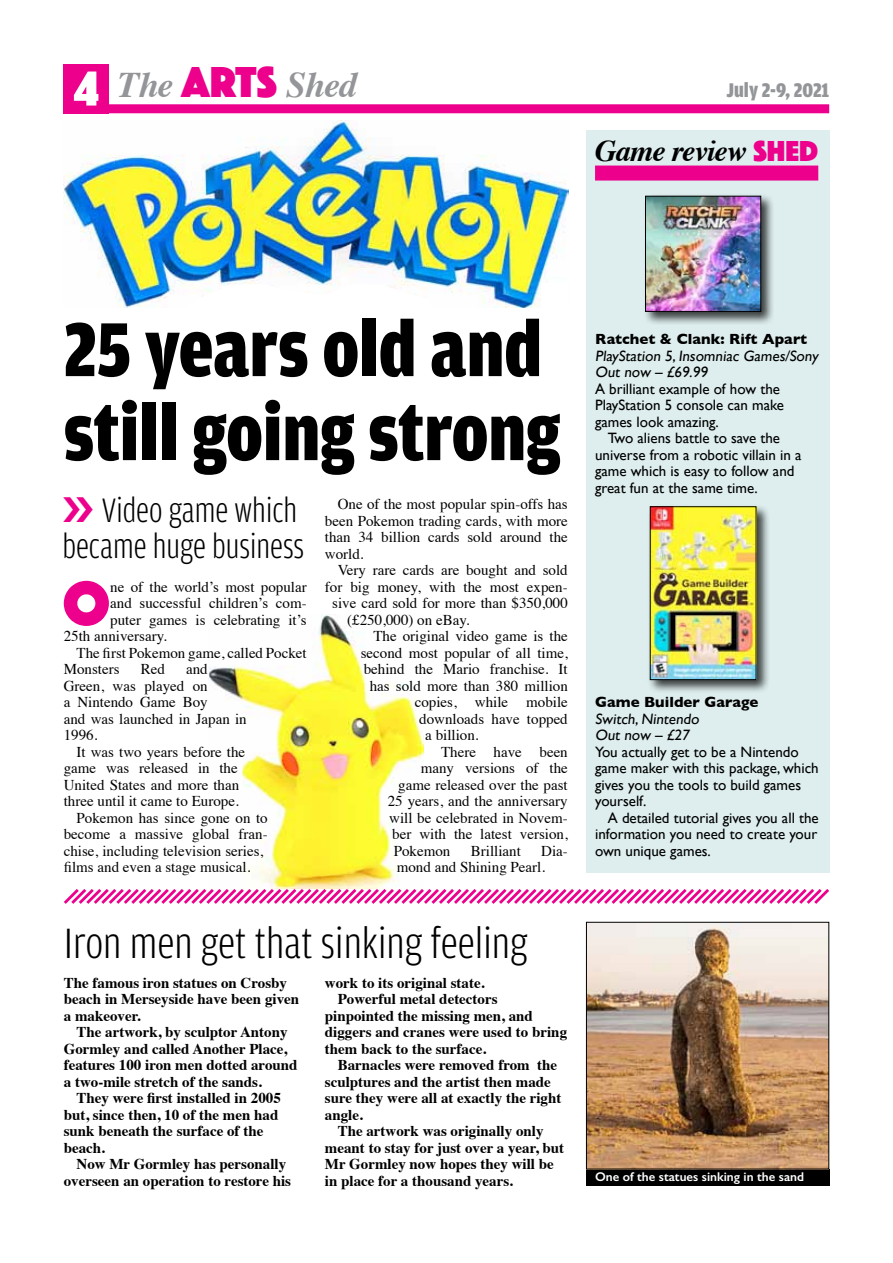
<style>
.page{position:relative;width:893px;height:1263px;background:#fff}
.page>*{position:absolute;margin:0;border:0;box-sizing:border-box;transform-origin:0 0}
.t1{font:900 81px/84px "Amplitude Cond";color:#000}
.t2{font:64.5px "Phosphate Solid";color:#ec008c}
.t3{font:300 45px "Amplitude Cond";color:#000}
.t4{font:300 36px/36px "Amplitude Cond";color:#000;text-align:right;scale:.94 1}
.t5{font:italic 700 36px "Times";letter-spacing:-.03em;color:#939598}
.t6{font:italic 700 30px "Times";letter-spacing:-.03em;color:#000}
.t7{font:900 21px "Amplitude Cond";color:#939598}
.t8{font:15px/16.5px "Times";color:#000}
.t9{font:700 15px/16.5px "Times";color:#000}
.t10{font:15px/16.5px "Gill Sans";color:#000}
.t11{font:700 15px "Gill Sans";color:#000}
.t12{font:600 12.75px "Gill Sans";color:#fff}
.s1{font-family:"Phosphate Solid";font-weight:400;font-style:normal;font-size:51px;color:#fff}
.s2{font-family:"Phosphate Solid";font-weight:400;font-style:normal;font-size:45px;color:#ec008c}
.s3{font-family:"Phosphate Solid";font-weight:400;font-style:normal;color:#ec008c}
</style>
<div class="page">
<img style="left:209px;top:615px;width:214px;height:271px">
<div style="left:64px;top:104px;width:765px;height:9px;background:#ec008c"></div>
<div style="left:64px;top:64px;width:45px;height:49px;background:#ec008c"></div>
<div style="left:586px;top:1169px;width:243px;height:17px;background:#000"></div>
<img style="left:588px;top:924px;width:239px;height:243px">
<div style="left:586px;top:922px;width:243px;height:247px;border:1px solid #000"></div>
<svg style="left:64px;top:886px;width:765px;height:18px"></svg>
<div style="left:586px;top:130px;width:243px;height:742px;background:#deeeee"></div>
<div style="left:595px;top:166px;width:223px;height:15px;background:#ec008c"></div>
<img style="left:64px;top:121px;width:504px;height:186px">
<svg style="left:177px;top:283px;width:257px;height:24px"></svg>
<div style="left:541px;top:283px;width:27px;height:28px;background:#fff"></div>
<div style="left:643px;top:194px;width:132px;height:132px;background:#000;opacity:.75"></div>
<img style="left:647px;top:198px;width:112px;height:112px">
<div style="left:645px;top:196px;width:116px;height:116px;border:1px solid #000"></div>
<div style="left:648px;top:504px;width:123px;height:190px;background:#000;opacity:.75"></div>
<img style="left:652px;top:508px;width:102px;height:170px">
<div style="left:650px;top:506px;width:106px;height:174px;border:1px solid #000"></div>
<h3 class="t5" style="left:74px;top:51px;width:284px"><span class="s1">4</span> The <span class="s2">ARTS</span> Shed</h3>
<h3 class="t7" style="left:726px;top:78px;width:104px">July 2-9, 2021</h3>
<h3 class="t6" style="left:595px;top:123px;width:225px">Game review <span class="s3">SHED</span></h3>
<h1 class="t1" style="left:64px;top:309px;width:498px">25 years old and still going strong</h1>
<h3 class="t4" style="left:63px;top:492px;width:259px">Video game which became huge business</h3>
<p class="t8" style="left:325px;top:495px;width:244px;text-align:justify;text-indent:13px">One of the most popular spin-offs has been Pokemon trading cards, with more than 34 billion cards sold around the world.</p>
<p class="t8" style="left:338px;top:561px;width:232px">Very rare cards are bought and sold</p>
<p class="t8" style="left:325px;top:577px;width:244px">for big money, with the most expen-</p>
<p class="t8" style="left:332px;top:594px;width:237px">sive card sold for more than $350,000</p>
<p class="t8" style="left:347px;top:610px;width:124px">(£250,000) on eBay.</p>
<p class="t8" style="left:373px;top:627px;width:196px">The original video game is the</p>
<p class="t8" style="left:361px;top:643px;width:209px">second most popular of all time,</p>
<p class="t8" style="left:364px;top:660px;width:206px">behind the Mario franchise. It</p>
<p class="t8" style="left:370px;top:676px;width:200px">has sold more than 380 million</p>
<p class="t8" style="left:415px;top:693px;width:155px">copies, while mobile</p>
<p class="t8" style="left:419px;top:709px;width:150px">downloads have topped</p>
<p class="t8" style="left:425px;top:726px;width:55px">a billion.</p>
<p class="t8" style="left:441px;top:742px;width:128px">There have been</p>
<p class="t8" style="left:421px;top:759px;width:148px">many versions of the</p>
<p class="t8" style="left:398px;top:775px;width:171px">game released over the past</p>
<p class="t8" style="left:388px;top:792px;width:181px">25 years, and the anniversary</p>
<p class="t8" style="left:389px;top:808px;width:180px">will be celebrated in Novem-</p>
<p class="t8" style="left:392px;top:825px;width:177px">ber with the latest version,</p>
<p class="t8" style="left:394px;top:841px;width:58px">Pokemon</p>
<p class="t8" style="left:471px;top:841px;width:52px">Brilliant</p>
<h2 class="t2" style="left:62px;top:557px;width:49px">O</h2>
<p class="t8" style="left:110px;top:577px;width:198px">ne of the world’s most popular</p>
<p class="t8" style="left:110px;top:594px;width:198px">and successful children’s com-</p>
<p class="t8" style="left:110px;top:610px;width:198px">puter games is celebrating it’s</p>
<p class="t8" style="left:64px;top:627px;width:105px">25th anniversary.</p>
<p class="t8" style="left:77px;top:643px;width:232px">The first Pokemon game, called Pocket</p>
<p class="t8" style="left:64px;top:660px;width:57px">Monsters</p>
<p class="t8" style="left:141px;top:660px;width:26px">Red</p>
<p class="t8" style="left:64px;top:660px;width:185px;text-indent:122px">and<br>Green, was played on<br>a Nintendo Game Boy<br>and was launched in Japan in<br>1996.</p>
<p class="t8" style="left:77px;top:742px;width:170px">It was two years before the</p>
<p class="t8" style="left:64px;top:759px;width:175px">game was released in the</p>
<p class="t8" style="left:64px;top:775px;width:177px">United States and more than</p>
<p class="t8" style="left:64px;top:792px;width:176px">three until it came to Europe.</p>
<p class="t8" style="left:77px;top:808px;width:193px">Pokemon has since gone on to</p>
<p class="t8" style="left:64px;top:825px;width:205px">become a massive global fran-</p>
<p class="t8" style="left:64px;top:841px;width:201px">chise, including television series,</p>
<p class="t8" style="left:64px;top:858px;width:188px">films and even a stage musical.</p>
<p class="t8" style="left:397px;top:841px;width:172px;text-indent:144px">Dia&shy;mond and Shining Pearl.</p>
<h3 class="t3" style="left:64px;top:919px;width:465px">Iron men get that sinking feeling</h3>
<p class="t9" style="left:64px;top:973px;width:237px">The famous iron statues on Crosby beach in Merseyside have been given a makeover.</p>
<p class="t9" style="left:64px;top:1022px;width:235px;text-indent:13px">The artwork, by sculptor Antony Gormley and called Another Place, features 100 iron men dotted around a two-mile stretch of the sands.</p>
<p class="t9" style="left:64px;top:1088px;width:219px;text-indent:13px">They were first installed in 2005 but, since then, 10 of the men had sunk beneath the surface of the beach.</p>
<p class="t9" style="left:64px;top:1154px;width:229px;text-align:center">Now Mr Gormley has personally overseen an operation to restore his</p>
<p class="t9" style="left:325px;top:973px;width:161px">work to its original state.</p>
<p class="t9" style="left:338px;top:989px;width:161px">Powerful metal detectors</p>
<p class="t9" style="left:325px;top:1006px;width:209px">pinpointed the missing men, and</p>
<p class="t9" style="left:325px;top:1022px;width:244px">diggers and cranes were used to bring</p>
<p class="t9" style="left:325px;top:1039px;width:163px">them back to the surface.</p>
<p class="t9" style="left:338px;top:1055px;width:221px">Barnacles were removed from the</p>
<p class="t9" style="left:325px;top:1072px;width:227px">sculptures and the artist then made</p>
<p class="t9" style="left:325px;top:1088px;width:238px">sure they were all at exactly the right</p>
<p class="t9" style="left:325px;top:1105px;width:39px">angle.</p>
<p class="t9" style="left:338px;top:1121px;width:207px">The artwork was originally only</p>
<p class="t9" style="left:325px;top:1138px;width:241px">meant to stay for just over a year, but</p>
<p class="t9" style="left:325px;top:1154px;width:230px">Mr Gormley now hopes they will be</p>
<p class="t9" style="left:325px;top:1171px;width:190px">in place for a thousand years.</p>
<p class="t11" style="left:595px;top:327px;width:214px">Ratchet &amp; Clank: Rift Apart</p>
<p class="t10" style="left:595px;top:347px;width:225px">PlayStation 5,Insomniac Games/Sony</p>
<p class="t10" style="left:595px;top:364px;width:116px">Out now – £69.99</p>
<p class="t10" style="left:595px;top:380px;width:187px">A brilliant example of how the</p>
<p class="t10" style="left:595px;top:397px;width:191px">PlayStation 5 console can make</p>
<p class="t10" style="left:595px;top:413px;width:125px">games look amazing.</p>
<p class="t10" style="left:608px;top:430px;width:174px">Two aliens battle to save the</p>
<p class="t10" style="left:595px;top:446px;width:208px">universe from a robotic villain in a</p>
<p class="t10" style="left:595px;top:463px;width:201px">game which is easy to follow and</p>
<p class="t10" style="left:595px;top:479px;width:164px">great fun at the same time.</p>
<p class="t11" style="left:595px;top:690px;width:165px">Game Builder Garage</p>
<p class="t10" style="left:595px;top:710px;width:225px">Switch,Nintendo<br>Out now – £27<br>You actually get to be a Nintendo game maker with this package, which gives you the tools to build games yourself.</p>
<p class="t10" style="left:595px;top:809px;width:225px;text-align:justify;text-indent:13px">A detailed tutorial gives you all the information you need to create your own unique games.</p>
<p class="t12" style="left:595px;top:1169px;width:210px">One of the statues sinking in the sand</p>
</div>
